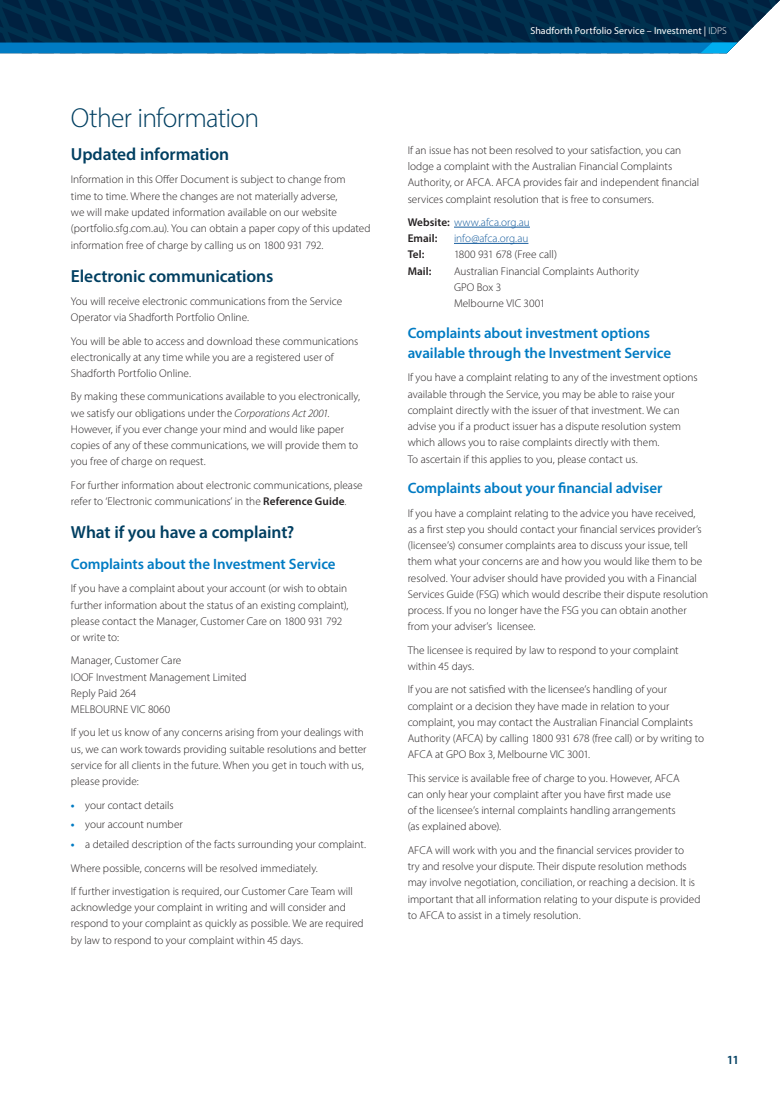
<style>
.page{position:relative;width:780px;height:1099px;background:#fff}
.page>*{position:absolute;margin:0;border:0;box-sizing:border-box;transform-origin:0 0}
.t1{font:300 27.5px "Myriad Pro";letter-spacing:-.025em;color:#003f61}
.t2{font:600 17.5px "Myriad Pro";letter-spacing:-.01em;color:#003f61}
.t3{font:600 15px/20px "Myriad Pro";letter-spacing:-.005em;color:#007bc3}
.t4{font:600 12.5px "Myriad Pro";color:#003f61}
.t5{font:300 11.25px/16.2px "Myriad Pro";color:#231f20}
.t6{font:300 11.25px/16.2px "Myriad Pro";color:#175d9e}
.t7{font:600 11.25px "Myriad Pro";letter-spacing:.005em;color:#231f20}
.t8{font:10px "Myriad Pro";letter-spacing:.01em;color:#fff}
.s1{font-style:italic}
.s2{font-weight:600}
.s3{font-weight:700;color:#007bc3}
.s4{font-weight:300}
.s5{font-weight:600;color:#231f20}
</style>
<div class="page">
<svg style="left:0;top:0;width:780px;height:54px;background:#094064"></svg>
<hr style="left:454px;top:227px;width:76px;height:1px;background:#175d9e">
<hr style="left:454px;top:243px;width:74px;height:1px;background:#175d9e">
<h1 class="t1" style="left:71px;top:101px;width:190px">Other information</h1>
<h2 class="t2" style="left:71px;top:143px;width:160px">Updated information</h2>
<p class="t5" style="left:71px;top:171px;width:301px">Information in this Offer Document is subject to change from<br>time to time. Where the changes are not materially adverse,<br>we will make updated information available on our website (portfolio.sfg.com.au). You can obtain a paper copy of this updated information free of charge by calling us on 1800 931 792.</p>
<h2 class="t2" style="left:71px;top:265px;width:204px">Electronic communications</h2>
<p class="t5" style="left:71px;top:293px;width:273px">You will receive electronic communications from the Service<br>Operator via Shadforth Portfolio Online.</p>
<p class="t5" style="left:71px;top:332px;width:289px">You will be able to access and download these communications electronically at any time while you are a registered user of<br>Shadforth Portfolio Online.</p>
<p class="t5" style="left:71px;top:388px;width:290px">By making these communications available to you electronically, we satisfy our obligations under the <span class="s1">Corporations Act 2001</span>.<br>However, if you ever change your mind and would like paper copies of any of these communications, we will provide them to you free of charge on request.</p>
<p class="t5" style="left:71px;top:477px;width:293px">For further information about electronic communications, please refer to ‘Electronic communications’ in the <span class="s2">Reference Guide</span>.</p>
<h2 class="t2" style="left:71px;top:521px;width:225px">What if you have a complaint?</h2>
<h3 class="t3" style="left:71px;top:553px;width:266px">Complaints about the Investment Service</h3>
<p class="t5" style="left:71px;top:580px;width:279px">If you have a complaint about your account (or wish to obtain further information about the status of an existing complaint), please contact the Manager, Customer Care on 1800 931 792 or write to:</p>
<p class="t5" style="left:71px;top:652px;width:177px">Manager, Customer Care<br>IOOF Investment Management Limited<br>Reply Paid 264<br>MELBOURNE VIC 8060</p>
<p class="t5" style="left:71px;top:724px;width:297px">If you let us know of any concerns arising from your dealings with us, we can work towards providing suitable resolutions and better service for all clients in the future. When you get in touch with us, please provide:</p>
<p class="t5" style="left:71px;top:796px;width:104px"><span class="s3">•</span> your contact details</p>
<p class="t5" style="left:71px;top:816px;width:113px"><span class="s3">•</span> your account number</p>
<p class="t5" style="left:71px;top:832px;width:296px;line-height:23.4px"><span class="s3">•</span> a detailed description of the facts surrounding your complaint.<br>Where possible, concerns will be resolved immediately.<br>If further investigation is required, our Customer Care Team will</p>
<p class="t5" style="left:71px;top:899px;width:294px">acknowledge your complaint in writing and will consider and respond to your complaint as quickly as possible. We are required by law to respond to your complaint within 45 days.</p>
<p class="t8" style="left:530px;top:25px;width:198px">Shadforth Portfolio Service – Investment | <span class="s4">IDPS</span></p>
<p class="t5" style="left:407px;top:142px;width:293px">If an issue has not been resolved to your satisfaction, you can lodge a complaint with the Australian Financial Complaints Authority, or AFCA. AFCA provides fair and independent financial services complaint resolution that is free to consumers.</p>
<p class="t6" style="left:407px;top:214px;width:124px"><span class="s5">Website:</span> www.afca.org.au<br><span class="s5">Email:</span></p>
<p class="t6" style="left:454px;top:230px;width:76px">info@afca.org.au</p>
<p class="t7" style="left:407px;top:247px;width:18px">Tel:</p>
<p class="t5" style="left:454px;top:246px;width:104px">1800 931 678 (Free call)</p>
<p class="t7" style="left:407px;top:264px;width:25px">Mail:</p>
<p class="t5" style="left:454px;top:263px;width:187px">Australian Financial Complaints Authority<br>GPO Box 3<br>Melbourne VIC 3001</p>
<h3 class="t3" style="left:407px;top:322px;width:265px">Complaints about investment options available through the Investment Service</h3>
<p class="t5" style="left:407px;top:369px;width:291px">If you have a complaint relating to any of the investment options available through the Service, you may be able to raise your complaint directly with the issuer of that investment. We can advise you if a product issuer has a dispute resolution system which allows you to raise complaints directly with them.<br>To ascertain if this applies to you, please contact us.</p>
<h3 class="t3" style="left:407px;top:478px;width:256px">Complaints about your financial adviser</h3>
<p class="t5" style="left:407px;top:504px;width:302px">If you have a complaint relating to the advice you have received,<br>as a first step you should contact your financial services provider’s (licensee’s) consumer complaints area to discuss your issue, tell them what your concerns are and how you would like them to be resolved. Your adviser should have provided you with a Financial Services Guide (FSG) which would describe their dispute resolution process. If you no longer have the FSG you can obtain another from your adviser’s licensee.</p>
<p class="t5" style="left:407px;top:641px;width:272px">The licensee is required by law to respond to your complaint within 45 days.</p>
<p class="t5" style="left:407px;top:681px;width:298px">If you are not satisfied with the licensee’s handling of your complaint or a decision they have made in relation to your complaint, you may contact the Australian Financial Complaints Authority (AFCA) by calling 1800 931 678 (free call) or by writing to AFCA at GPO Box 3, Melbourne VIC 3001.</p>
<p class="t5" style="left:407px;top:769px;width:273px">This service is available free of charge to you. However, AFCA can only hear your complaint after you have first made use of the licensee’s internal complaints handling arrangements (as explained above).</p>
<p class="t5" style="left:407px;top:841px;width:294px">AFCA will work with you and the financial services provider to<br>try and resolve your dispute. Their dispute resolution methods may involve negotiation, conciliation, or reaching a decision. It is important that all information relating to your dispute is provided to AFCA to assist in a timely resolution.</p>
<p class="t4" style="left:726px;top:1051px;width:14px">11</p>
</div>
